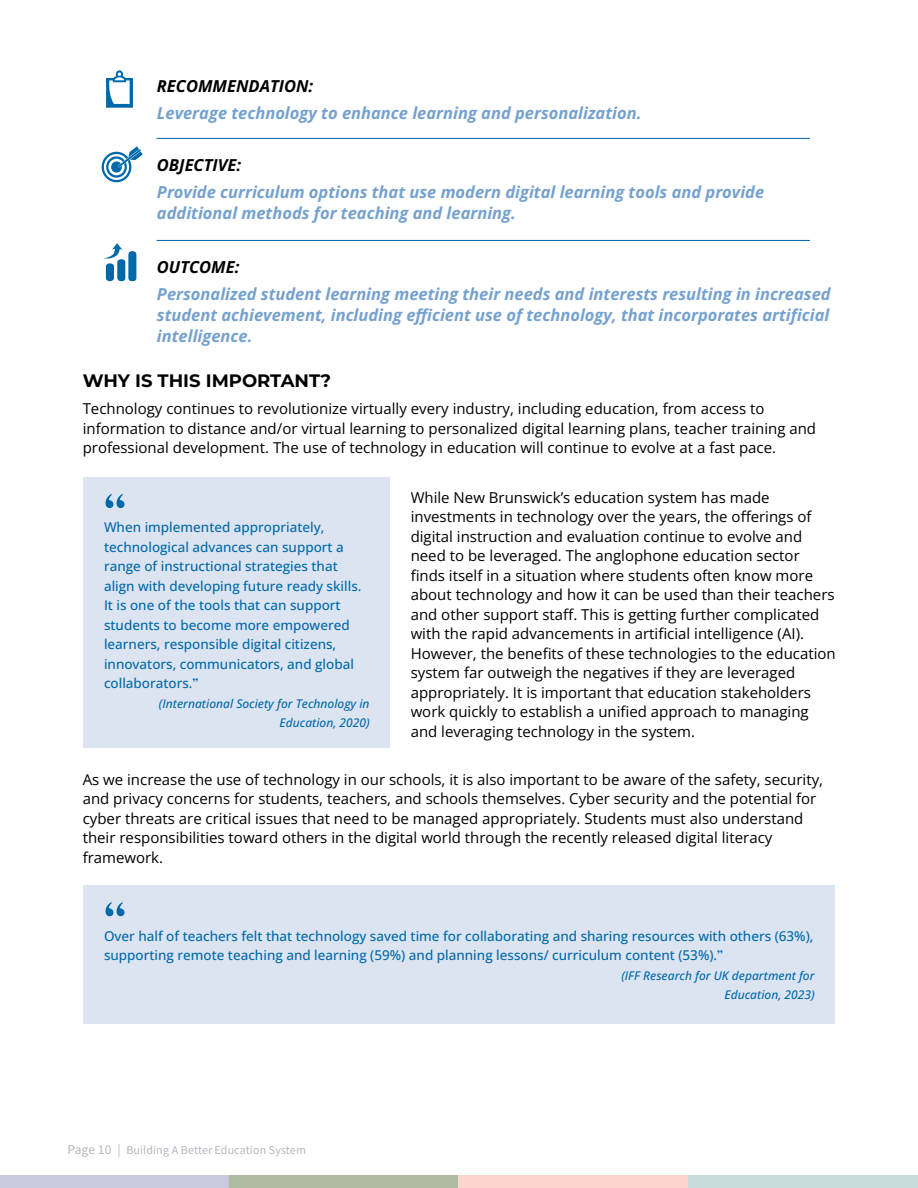
<style>
.page{position:relative;width:918px;height:1188px;background:#fff}
.page>*{position:absolute;margin:0;border:0;box-sizing:border-box;transform-origin:0 0}
.t1{font:52.5px "DM Serif Text";color:#0069aa}
.t2{font:700 18px "Montserrat";color:#000}
.t3{font:italic 700 16.5px/21px "Open Sans";color:#75a1ce}
.t4{font:italic 700 16.5px "Open Sans";color:#000}
.t5{font:15px/19.5px "Open Sans";color:#000}
.t6{font:500 13.5px/19.5px "Open Sans";color:#0069aa}
.t7{font:italic 500 12px/19.5px "Open Sans";color:#0069aa;text-align:right}
.t8{font:12px "Source Sans Variable";letter-spacing:.01em;color:#b5b8c0}
.s1{font-family:"DM Serif Text";font-weight:400}
.s2{font-size:13.5px}
</style>
<div class="page">
<div style="left:0;top:1175px;width:229px;height:13px;background:#c8c9dd"></div>
<div style="left:229px;top:1175px;width:230px;height:13px;background:#aebba1"></div>
<div style="left:459px;top:1175px;width:229px;height:13px;background:#fcd5d0"></div>
<div style="left:688px;top:1175px;width:230px;height:13px;background:#c8dadc"></div>
<hr style="left:157px;top:138px;width:653px;height:1px;background:#0069aa">
<hr style="left:157px;top:240px;width:653px;height:1px;background:#0069aa">
<div style="left:84px;top:477px;width:306px;height:271px;background:#dce4f1"></div>
<div style="left:84px;top:886px;width:751px;height:138px;background:#dce4f1"></div>
<svg style="left:106px;top:70px;width:27px;height:38px"></svg>
<svg style="left:102px;top:152px;width:29px;height:30px"></svg>
<svg style="left:104px;top:146px;width:39px;height:34px"></svg>
<div style="left:128px;top:251px;width:8px;height:30px;background:#0069aa;border-radius:4px"></div>
<div style="left:117px;top:259px;width:8px;height:22px;background:#0069aa;border-radius:4px"></div>
<svg style="left:104px;top:243px;width:18px;height:38px"></svg>
<p class="t4" style="left:157px;top:74px;width:158px">RECOMMENDATION:</p>
<p class="t3" style="left:157px;top:102px;width:486px">Leverage technology to enhance learning and personalization.</p>
<p class="t4" style="left:157px;top:154px;width:86px">OBJECTIVE:</p>
<p class="t3" style="left:157px;top:181px;width:609px">Provide curriculum options that use modern digital learning tools and provide additional methods for teaching and learning.</p>
<p class="t4" style="left:157px;top:256px;width:84px">OUTCOME:</p>
<p class="t3" style="left:157px;top:283px;width:675px;text-align:justify">Personalized student learning meeting their needs and interests resulting in increased student achievement, including efficient use of technology, that incorporates artificial intelligence.</p>
<p class="t2" style="left:83px;top:368px;width:250px">WHY IS THIS IMPORTANT?</p>
<p class="t5" style="left:83px;top:399px;width:735px">Technology continues to revolutionize virtually every industry, including education, from access to information to distance and/or virtual learning to personalized digital learning plans, teacher training and professional development. The use of technology in education will continue to evolve at a fast pace.</p>
<p class="t5" style="left:411px;top:487px;width:427px">While New Brunswick’s education system has made investments in technology over the years, the offerings of digital instruction and evaluation continue to evolve and need to be leveraged. The anglophone education sector finds itself in a situation where students often know more about technology and how it can be used than their teachers and other support staff. This is getting further complicated with the rapid advancements in artificial intelligence (AI).<br>However, the benefits of these technologies to the education system far outweigh the negatives if they are leveraged appropriately. It is important that education stakeholders work quickly to establish a unified approach to managing and leveraging technology in the system.</p>
<p class="t5" style="left:83px;top:769px;width:742px">As we increase the use of technology in our schools, it is also important to be aware of the safety, security, and privacy concerns for students, teachers, and schools themselves. Cyber security and the potential for cyber threats are critical issues that need to be managed appropriately. Students must also understand their responsibilities toward others in the digital world through the recently released digital literacy framework.</p>
<h1 class="t1" style="left:104px;top:484px;width:24px">“</h1>
<p class="t6" style="left:104px;top:517px;width:259px">When implemented appropriately, technological advances can support a range of instructional strategies that align with developing future ready skills.<br>It is one of the tools that can support students to become more empowered learners, responsible digital citizens, innovators, communicators, and global collaborators.<span class="s1">”</span></p>
<p class="t7" style="left:159px;top:693px;width:212px">(International Society for Technology in<br>Education, 2020)</p>
<h1 class="t1" style="left:104px;top:892px;width:24px">“</h1>
<p class="t6" style="left:104px;top:926px;width:711px">Over half of teachers felt that technology saved time for collaborating and sharing resources with others (63%), supporting remote teaching and learning (59%) and planning lessons/ curriculum content (53%).<span class="s1">”</span></p>
<p class="t7" style="left:621px;top:965px;width:195px">(IFF Research for UK department for<br>Education, 2023)</p>
<p class="t8" style="left:68px;top:1142px;width:240px"><span class="s2">Page 10 |</span> Building A Better Education System</p>
</div>
